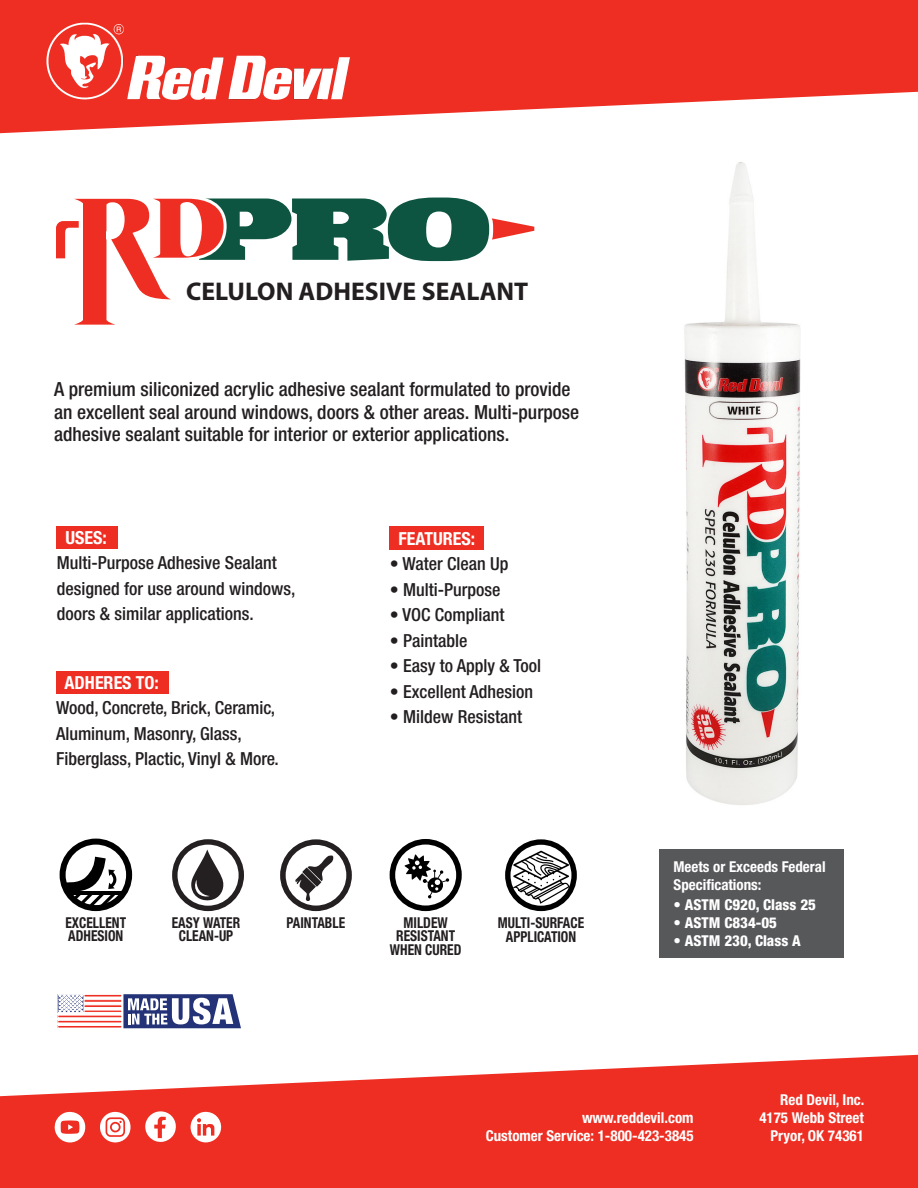
<style>
.page{position:relative;width:918px;height:1188px;background:#fff}
.page>*{position:absolute;margin:0;border:0;box-sizing:border-box;transform-origin:0 0}
.t1{font:700 25.65px "Myriad Pro";color:#231f20}
.Item__Description_Box{font:500 condensed 19.5px/22.5px "Helvetica Neue LT Pro";color:#231f20}
.Item__Description_Box-2{font:500 condensed 18px/25.5px "Helvetica Neue LT Pro";color:#231f20}
.Item__Description_Box-3{font:700 condensed 18px "Helvetica Neue LT Pro";color:#fff}
.Item__Description_Box-4{font:700 condensed 15px/18px "Helvetica Neue LT Pro";color:#fff}
.Item__Description_Box-5{font:700 condensed 15px/13.5px "Helvetica Neue LT Pro";color:#231f20;text-align:center;scale:.9 1}
.Features_Info_Description{font:800 condensed 15px "Helvetica Neue LT Pro";color:#fff}
</style>
<div class="page">
<div style="left:56px;top:526px;width:62px;height:22px;background:#ee2e22"></div>
<div style="left:390px;top:526px;width:94px;height:23px;background:#ee2e22"></div>
<svg style="left:0;top:0;width:918px;height:133px;fill:#ee2e22"></svg>
<img style="left:47px;top:22px;width:303px;height:77px">
<svg style="left:0;top:1055px;width:918px;height:133px;fill:#ee2e22"></svg>
<svg style="left:190px;top:1111px;width:31px;height:32px"></svg>
<svg style="left:100px;top:1111px;width:31px;height:32px"></svg>
<div style="left:112px;top:1124px;width:7px;height:7px;background:#fff;border-radius:50%"></div>
<svg style="left:145px;top:1111px;width:31px;height:31px"></svg>
<svg style="left:54px;top:1111px;width:31px;height:32px"></svg>
<svg style="left:390px;top:839px;width:72px;height:72px"></svg>
<svg style="left:61px;top:840px;width:69px;height:69px"></svg>
<div style="left:60px;top:839px;width:72px;height:72px;border:6px solid #000;border-radius:50%"></div>
<hr style="left:70px;top:891px;width:54px;height:4px;background:#000">
<svg style="left:64px;top:857px;width:53px;height:50px"></svg>
<img style="left:684px;top:162px;width:117px;height:643px">
<div style="left:56px;top:671px;width:113px;height:22px;background:#ee2e22"></div>
<div style="left:172px;top:839px;width:72px;height:72px;border:5px solid #241f21;border-radius:50%"></div>
<svg style="left:191px;top:849px;width:33px;height:52px"></svg>
<svg style="left:57px;top:994px;width:184px;height:35px"></svg>
<svg style="left:56px;top:197px;width:478px;height:128px"></svg>
<div style="left:659px;top:850px;width:185px;height:108px;background:#57585a"></div>
<svg style="left:284px;top:843px;width:64px;height:65px"></svg>
<div style="left:280px;top:839px;width:72px;height:72px;border:6px solid #241f21;border-radius:50%"></div>
<svg style="left:295px;top:855px;width:38px;height:46px"></svg>
<svg style="left:505px;top:839px;width:72px;height:72px"></svg>
<p class="t1" style="left:186px;top:274px;width:344px">CELULON ADHESIVE SEALANT</p>
<p class="Item__Description_Box" style="left:54px;top:378px;width:527px">A premium siliconized acrylic adhesive sealant formulated to provide an excellent seal around windows, doors &amp; other areas. Multi-purpose adhesive sealant suitable for interior or exterior applications.</p>
<p class="Item__Description_Box-3" style="left:66px;top:527px;width:43px">USES:</p>
<p class="Item__Description_Box-2" style="left:57px;top:550px;width:240px">Multi-Purpose Adhesive Sealant designed for use around windows, doors &amp; similar applications.</p>
<p class="Item__Description_Box-3" style="left:65px;top:671px;width:96px">ADHERES TO:</p>
<p class="Item__Description_Box-2" style="left:56px;top:695px;width:224px">Wood, Concrete, Brick, Ceramic,<br>Aluminum, Masonry, Glass,<br>Fiberglass, Plactic, Vinyl &amp; More.</p>
<p class="Item__Description_Box-3" style="left:398px;top:527px;width:78px">FEATURES:</p>
<p class="Item__Description_Box-2" style="left:390px;top:551px;width:120px">• Water Clean Up</p>
<p class="Item__Description_Box-2" style="left:390px;top:576px;width:112px">• Multi-Purpose</p>
<p class="Item__Description_Box-2" style="left:390px;top:602px;width:116px">• VOC Compliant</p>
<p class="Item__Description_Box-2" style="left:390px;top:627px;width:79px">• Paintable</p>
<p class="Item__Description_Box-2" style="left:390px;top:653px;width:153px">• Easy to Apply &amp; Tool</p>
<p class="Item__Description_Box-2" style="left:390px;top:678px;width:145px">• Excellent Adhesion</p>
<p class="Item__Description_Box-2" style="left:390px;top:704px;width:134px">• Mildew Resistant</p>
<p class="Item__Description_Box-5" style="left:65px;top:915px;width:69px;text-align:left">EXCELLENT<br>ADHESION</p>
<p class="Item__Description_Box-5" style="left:287px;top:915px;width:67px">PAINTABLE</p>
<p class="Item__Description_Box-5" style="left:404px;top:915px;width:51px">MILDEW</p>
<p class="Item__Description_Box-5" style="left:172px;top:915px;width:78px">EASY WATER</p>
<p class="Item__Description_Box-5" style="left:179px;top:929px;width:62px">CLEAN-UP</p>
<p class="Item__Description_Box-5" style="left:390px;top:929px;width:81px">RESISTANT<br>WHEN CURED</p>
<p class="Item__Description_Box-5" style="left:498px;top:916px;width:97px">MULTI-SURFACE<br>APPLICATION</p>
<p class="Item__Description_Box-4" style="left:674px;top:858px;width:154px">Meets or Exceeds Federal<br>Specifications:</p>
<p class="Features_Info_Description" style="left:674px;top:895px;width:144px">• ASTM C920, Class 25</p>
<p class="Features_Info_Description" style="left:674px;top:913px;width:105px">• ASTM C834-05</p>
<p class="Features_Info_Description" style="left:674px;top:931px;width:129px">• ASTM 230, Class A</p>
<p class="Item__Description_Box-4" style="left:582px;top:1108px;width:113px">www.reddevil.com</p>
<p class="Item__Description_Box-4" style="left:486px;top:1126px;width:209px">Customer Service: 1-800-423-3845</p>
<p class="Item__Description_Box-4" style="left:780px;top:1090px;width:86px">Red Devil, Inc.</p>
<p class="Item__Description_Box-4" style="left:759px;top:1108px;width:106px">4175 Webb Street</p>
<p class="Item__Description_Box-4" style="left:771px;top:1126px;width:95px">Pryor, OK 74361</p>
</div>
